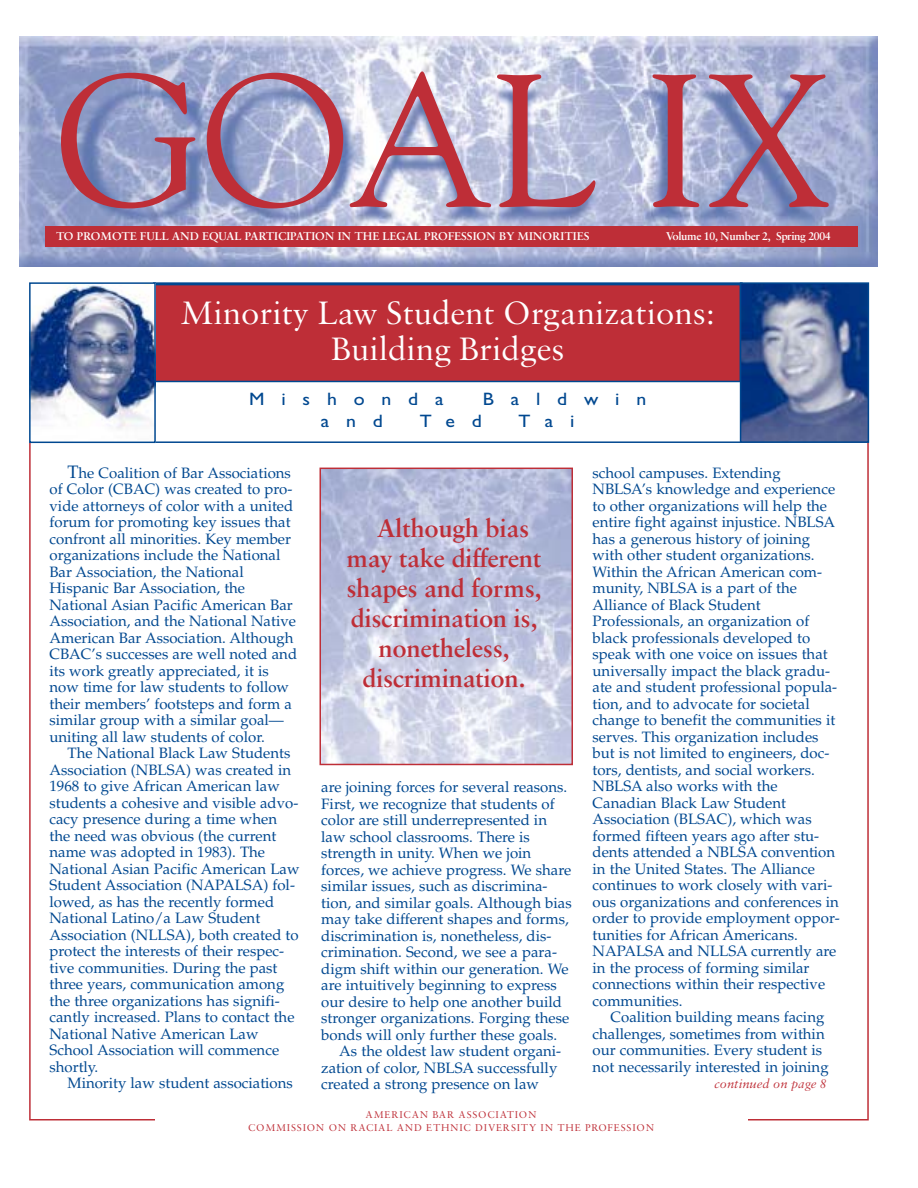
<style>
.page{position:relative;width:918px;height:1188px;background:#fff}
.page>*{position:absolute;margin:0;border:0;box-sizing:border-box;transform-origin:0 0}
.t1{font:34.5px/36px "Sabon";color:#fff;text-align:center}
.t2{font:600 27px "Sabon";letter-spacing:-.015em;color:#be2e37}
.t3{font:18px "Gill Sans";letter-spacing:.85em;color:#004890;scale:1.1 1}
.t4{font:15px/16.5px "Palatino";color:#004890}
.t5{font:italic 13.5px "Sabon";color:#be2e37}
.t6{font:600 12px "Sabon";color:#fff}
.t7{font:600 12px "Sabon";letter-spacing:-.035em;color:#fff}
.t8{font:10.5px/13.5px "Sabon";letter-spacing:.07em;color:#be2e37;text-align:center}
.s1{font-size:18px}
</style>
<div class="page">
<img style="left:19px;top:36px;width:858px;height:230px">
<div style="left:45px;top:227px;width:813px;height:20px;background:#be2e37"></div>
<svg style="left:61px;top:73px;width:134px;height:135px;background:#9b84a6"></svg>
<svg style="left:207px;top:73px;width:136px;height:135px;background:#ab93b0"></svg>
<svg style="left:350px;top:71px;width:141px;height:137px"></svg>
<svg style="left:497px;top:74px;width:98px;height:134px;background:#bea4ba"></svg>
<svg style="left:653px;top:74px;width:46px;height:133px;background:#b07f98"></svg>
<svg style="left:709px;top:74px;width:120px;height:133px;background:#a489a8"></svg>
<div style="left:154px;top:284px;width:587px;height:128px;background:#be2e37"></div>
<div style="left:153px;top:282px;width:590px;height:132px;border:3px solid #004890"></div>
<div style="left:154px;top:381px;width:587px;height:61px;background:#fff"></div>
<div style="left:154px;top:381px;width:588px;height:62px;border:2px solid #004890"></div>
<img style="left:32px;top:285px;width:121px;height:144px">
<div style="left:29px;top:282px;width:127px;height:161px;border:2px solid #004890"></div>
<img style="left:743px;top:285px;width:123px;height:155px">
<div style="left:740px;top:282px;width:129px;height:161px;border:2px solid #004890"></div>
<img style="left:323px;top:471px;width:247px;height:291px">
<div style="left:320px;top:468px;width:253px;height:297px;border:2px solid #be2e37"></div>
<p class="t6" style="left:56px;top:231px;width:535px">TO PROMOTE FULL AND EQUAL PARTICIPATION IN THE LEGAL PROFESSION BY MINORITIES</p>
<p class="t7" style="left:666px;top:231px;width:166px">Volume 10, Number 2, Spring 2004</p>
<h1 class="t1" style="left:181px;top:297px;width:536px">Minority Law Student Organizations:<br>Building Bridges</h1>
<p class="t3" style="left:249px;top:392px;width:178px">Mishonda</p>
<p class="t3" style="left:483px;top:392px;width:150px">Baldwin</p>
<p class="t3" style="left:321px;top:415px;width:58px">and</p>
<p class="t3" style="left:420px;top:415px;width:58px">Ted</p>
<p class="t3" style="left:519px;top:415px;width:52px">Tai</p>
<p class="t4" style="left:50px;top:466px;width:249px;text-indent:18px"><span class="s1">T</span>he Coalition of Bar Associations of Color (CBAC) was created to pro&shy;vide attorneys of color with a united forum for promoting key issues that confront all minorities. Key member organizations include the National Bar Association, the National Hispanic Bar Association, the National Asian Pacific American Bar Association, and the National Native American Bar Association. Although CBAC’s successes are well noted and its work greatly appreciated, it is now time for law students to follow their members’ footsteps and form a similar group with a similar goal— uniting all law students of color.</p>
<p class="t4" style="left:50px;top:747px;width:252px;text-indent:18px">The National Black Law Students Association (NBLSA) was created in 1968 to give African American law students a cohesive and visible advo&shy;cacy presence during a time when the need was obvious (the current name was adopted in 1983). The National Asian Pacific American Law Student Association (NAPALSA) fol&shy;lowed, as has the recently formed National Latino/a Law Student Association (NLLSA), both created to protect the interests of their respec&shy;tive communities. During the past three years, communication among the three organizations has signifi&shy;cantly increased. Plans to contact the National Native American Law School Association will commence shortly.</p>
<p class="t4" style="left:68px;top:1077px;width:227px">Minority law student associations</p>
<h2 class="t2" style="left:377px;top:518px;width:154px">Although bias</h2>
<h2 class="t2" style="left:346px;top:548px;width:197px">may take different</h2>
<h2 class="t2" style="left:346px;top:578px;width:197px">shapes and forms,</h2>
<h2 class="t2" style="left:351px;top:608px;width:188px">discrimination is,</h2>
<h2 class="t2" style="left:379px;top:638px;width:132px">nonetheless,</h2>
<h2 class="t2" style="left:362px;top:668px;width:165px">discrimination.</h2>
<p class="t4" style="left:321px;top:781px;width:247px">are joining forces for several reasons.</p>
<p class="t4" style="left:321px;top:797px;width:235px">First, we recognize that students of</p>
<p class="t4" style="left:321px;top:814px;width:227px">color are still underrepresented in</p>
<p class="t4" style="left:321px;top:830px;width:210px">law school classrooms. There is</p>
<p class="t4" style="left:321px;top:847px;width:212px">strength in unity. When we join</p>
<p class="t4" style="left:321px;top:863px;width:251px">forces, we achieve progress. We share</p>
<p class="t4" style="left:321px;top:880px;width:228px">similar issues, such as discrimina-</p>
<p class="t4" style="left:321px;top:896px;width:252px">tion, and similar goals. Although bias</p>
<p class="t4" style="left:321px;top:913px;width:249px">may take different shapes and forms,</p>
<p class="t4" style="left:321px;top:929px;width:232px">discrimination is, nonetheless, dis-</p>
<p class="t4" style="left:321px;top:946px;width:237px">crimination. Second, we see a para-</p>
<p class="t4" style="left:321px;top:962px;width:249px">digm shift within our generation. We</p>
<p class="t4" style="left:321px;top:979px;width:237px">are intuitively beginning to express</p>
<p class="t4" style="left:321px;top:995px;width:242px">our desire to help one another build</p>
<p class="t4" style="left:321px;top:1012px;width:249px">stronger organizations. Forging these</p>
<p class="t4" style="left:321px;top:1028px;width:238px">bonds will only further these goals.</p>
<p class="t4" style="left:339px;top:1045px;width:223px">As the oldest law student organi-</p>
<p class="t4" style="left:321px;top:1061px;width:238px">zation of color, NBLSA successfully</p>
<p class="t4" style="left:321px;top:1078px;width:219px">created a strong presence on law</p>
<p class="t4" style="left:593px;top:466px;width:249px">school campuses. Extending NBLSA’s knowledge and experience to other organizations will help the entire fight against injustice. NBLSA has a generous history of joining with other student organizations.<br>Within the African American com&shy;munity, NBLSA is a part of the Alliance of Black Student Professionals, an organization of black professionals developed to speak with one voice on issues that universally impact the black gradu&shy;ate and student professional popula&shy;tion, and to advocate for societal change to benefit the communities it serves. This organization includes but is not limited to engineers, doc&shy;tors, dentists, and social workers.<br>NBLSA also works with the Canadian Black Law Student Association (BLSAC), which was formed fifteen years ago after stu&shy;dents attended a NBLSA convention in the United States. The Alliance continues to work closely with vari&shy;ous organizations and conferences in order to provide employment oppor&shy;tunities for African Americans.<br>NAPALSA and NLLSA currently are in the process of forming similar connections within their respective communities.</p>
<p class="t4" style="left:593px;top:1011px;width:238px;text-indent:18px">Coalition building means facing challenges, sometimes from within our communities. Every student is not necessarily interested in joining</p>
<p class="t5" style="left:714px;top:1079px;width:114px">continued on page 8</p>
<p class="t8" style="left:248px;top:1108px;width:408px">AMERICAN BAR ASSOCIATION<br>COMMISSION ON RACIAL AND ETHNIC DIVERSITY IN THE PROFESSION</p>
</div>
